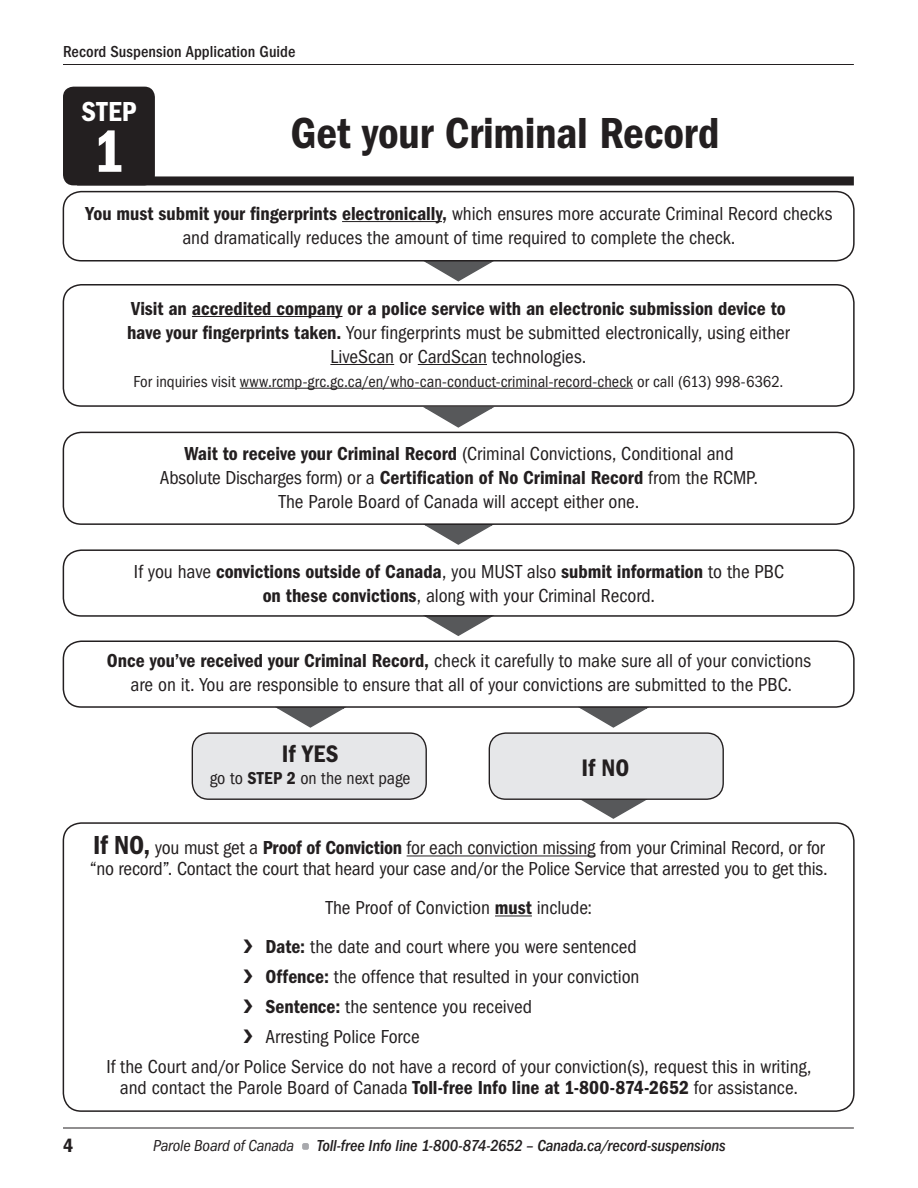
<style>
.page{position:relative;width:918px;height:1188px;background:#fff}
.page>*{position:absolute;margin:0;border:0;box-sizing:border-box;transform-origin:0 0}
.t1{font:61.5px "ITC Franklin Gothic Std Dm Cd";color:#fff}
.Title{font:45px "ITC Franklin Gothic Std Dm Cd";letter-spacing:-.005em;color:#231f20}
.t2{font:28.5px "ITC Franklin Gothic Std Dm Cd";color:#fff}
.Box_text{font:24.75px "ITC Franklin Gothic Std Dm Cd";color:#231f20}
.t3{font:19.8px "ITC Franklin Gothic Std Dm Cd";color:#231f20}
.Box_text-2{font:condensed 19.5px/24px "ITC Franklin Gothic Std";letter-spacing:-.005em;color:#231f20;text-align:center}
.Box_text-3{font:19.5px/24px "ITC Franklin Gothic Std Dm Cd";color:#231f20;text-align:center}
.Box_text_last{font:condensed 19.5px/24px "ITC Franklin Gothic Std";letter-spacing:-.005em;color:#231f20;text-align:center}
.Box_Bullet{font:condensed 19.5px "ITC Franklin Gothic Std";color:#231f20}
.Box_text_last-2{font:19.5px/24px "ITC Franklin Gothic Std Dm Cd";color:#231f20;text-align:center}
.Box_text-4{font:condensed 17.85px "ITC Franklin Gothic Std";color:#231f20}
.Box_text_last-3{font:condensed 16.5px "ITC Franklin Gothic Std";letter-spacing:.005em;color:#231f20}
.t4{font:italic 500 condensed 16.5px "ITC Franklin Gothic Std";letter-spacing:-.01em;color:#231f20}
.t5{font:500 condensed 16.5px "ITC Franklin Gothic Std";letter-spacing:.005em;color:#231f20}
.t6{font:italic condensed 16.5px "ITC Franklin Gothic Std";letter-spacing:-.01em;color:#231f20}
.s1{font-family:"ITC Franklin Gothic Std Dm Cd";font-stretch:normal}
.s2{font-family:"ITC Franklin Gothic Std";font-stretch:condensed}
.s3{font-family:"ITC Franklin Gothic Std Dm Cd";font-stretch:normal;font-size:27px}
</style>
<div class="page">
<div style="left:302px;top:1143px;width:7px;height:7px;background:#a8a9ad;border-radius:2px"></div>
<hr style="left:63px;top:1128px;width:791px;height:1px;background:#231f20">
<hr style="left:63px;top:64px;width:791px;height:1px;background:#231f20">
<svg style="left:581px;top:800px;width:65px;height:19px"></svg>
<svg style="left:425px;top:262px;width:67px;height:20px"></svg>
<svg style="left:277px;top:708px;width:68px;height:20px"></svg>
<svg style="left:580px;top:708px;width:68px;height:20px"></svg>
<svg style="left:423px;top:407px;width:71px;height:21px"></svg>
<svg style="left:424px;top:525px;width:69px;height:20px"></svg>
<svg style="left:426px;top:617px;width:66px;height:19px"></svg>
<div style="left:63px;top:191px;width:792px;height:71px;border:2px solid #231f20;border-radius:18px"></div>
<div style="left:63px;top:640px;width:792px;height:68px;border:2px solid #231f20;border-radius:18px"></div>
<div style="left:63px;top:549px;width:792px;height:68px;border:2px solid #231f20;border-radius:18px"></div>
<div style="left:63px;top:284px;width:792px;height:123px;border:2px solid #231f20;border-radius:18px"></div>
<div style="left:63px;top:432px;width:792px;height:93px;border:2px solid #231f20;border-radius:18px"></div>
<div style="left:63px;top:822px;width:792px;height:290px;border:2px solid #231f20;border-radius:18px"></div>
<hr style="left:342px;top:221px;width:100px;height:1px;background:#231f20">
<hr style="left:407px;top:855px;width:188px;height:1px;background:#231f20">
<hr style="left:495px;top:915px;width:37px;height:1px;background:#231f20">
<div style="left:192px;top:733px;width:234px;height:66px;background:#e6e7e9;border-radius:17px"></div>
<div style="left:192px;top:732px;width:235px;height:68px;border:1px solid #231f20;border-radius:17px"></div>
<div style="left:489px;top:733px;width:234px;height:66px;background:#e6e7e9;border-radius:17px"></div>
<div style="left:489px;top:732px;width:235px;height:68px;border:1px solid #231f20;border-radius:17px"></div>
<div style="left:77px;top:176px;width:777px;height:9px;background:#231f20"></div>
<div style="left:63px;top:87px;width:92px;height:98px;background:#231f20;border-radius:10px"></div>
<hr style="left:192px;top:316px;width:151px;height:1px;background:#231f20">
<hr style="left:330px;top:364px;width:64px;height:1px;background:#231f20">
<hr style="left:418px;top:364px;width:69px;height:1px;background:#231f20">
<hr style="left:240px;top:388px;width:393px;height:1px;background:#231f20">
<p class="t5" style="left:63px;top:42px;width:234px">Record Suspension Application Guide</p>
<p class="t2" style="left:81px;top:95px;width:57px">STEP</p>
<p class="t1" style="left:93px;top:116px;width:33px">1</p>
<p class="Title" style="left:291px;top:108px;width:431px">Get your Criminal Record</p>
<p class="Box_text-2" style="left:86px;top:201px;width:748px"><span class="s1">You must submit your fingerprints electronically,</span> which ensures more accurate Criminal Record checks and dramatically reduces the amount of time required to complete the check.</p>
<p class="Box_text-3" style="left:127px;top:296px;width:664px">Visit an accredited company or a police service with an electronic submission device to have your fingerprints taken. <span class="s2">Your fingerprints must be submitted electronically, using either<br>LiveScan or CardScan technologies.</span></p>
<p class="Box_text_last-3" style="left:133px;top:372px;width:652px">For inquiries visit www.rcmp-grc.gc.ca/en/who-can-conduct-criminal-record-check or call (613) 998-6362.</p>
<p class="Box_text_last" style="left:160px;top:442px;width:600px"><span class="s1">Wait to receive your Criminal Record</span> (Criminal Convictions, Conditional and<br>Absolute Discharges form) or a <span class="s1">Certification of No Criminal Record</span> from the RCMP.<br>The Parole Board of Canada will accept either one.</p>
<p class="Box_text_last-2" style="left:134px;top:560px;width:652px"><span class="s2">If you have</span> convictions outside of Canada<span class="s2">, you MUST also</span> submit information <span class="s2">to the PBC </span>on these convictions<span class="s2">, along with your Criminal Record.</span></p>
<p class="Box_text-2" style="left:107px;top:649px;width:706px"><span class="s1">Once you’ve received your Criminal Record,</span> check it carefully to make sure all of your convictions are on it. You are responsible to ensure that all of your convictions are submitted to the PBC.</p>
<p class="Box_text" style="left:282px;top:740px;width:58px">If YES</p>
<p class="Box_text-4" style="left:210px;top:768px;width:202px">go to <span class="s1">STEP 2</span> on the next page</p>
<p class="Box_text" style="left:581px;top:753px;width:50px">If NO</p>
<p class="Box_text-2" style="left:90px;top:837px;width:739px;line-height:21px;text-align:left"><span class="s3">If NO,</span> you must get a <span class="s1">Proof of Conviction</span> for each conviction missing from your Criminal Record, or for “no record”. Contact the court that heard your case and/or the Police Service that arrested you to get this.</p>
<p class="Box_text-2" style="left:326px;top:896px;width:268px">The Proof of Conviction <span class="s1">must</span> include:</p>
<p class="Box_Bullet" style="left:243px;top:936px;width:395px">❯ <span class="s1">Date:</span> the date and court where you were sentenced</p>
<p class="Box_Bullet" style="left:243px;top:966px;width:398px">❯ <span class="s1">Offence:</span> the offence that resulted in your conviction</p>
<p class="Box_Bullet" style="left:243px;top:996px;width:291px">❯ <span class="s1">Sentence:</span> the sentence you received</p>
<p class="Box_Bullet" style="left:243px;top:1026px;width:178px">❯ Arresting Police Force</p>
<p class="Box_text-2" style="left:106px;top:1056px;width:707px;line-height:21px">If the Court and/or Police Service do not have a record of your conviction(s), request this in writing, and contact the Parole Board of Canada <span class="s1">Toll-free Info line at 1-800-874-2652</span> for assistance.</p>
<p class="t3" style="left:63px;top:1134px;width:12px">4</p>
<p class="t6" style="left:153px;top:1137px;width:143px">Parole Board of Canada</p>
<p class="t4" style="left:317px;top:1137px;width:410px">Toll-free Info line 1-800-874-2652 – Canada.ca/record-suspensions</p>
</div>
